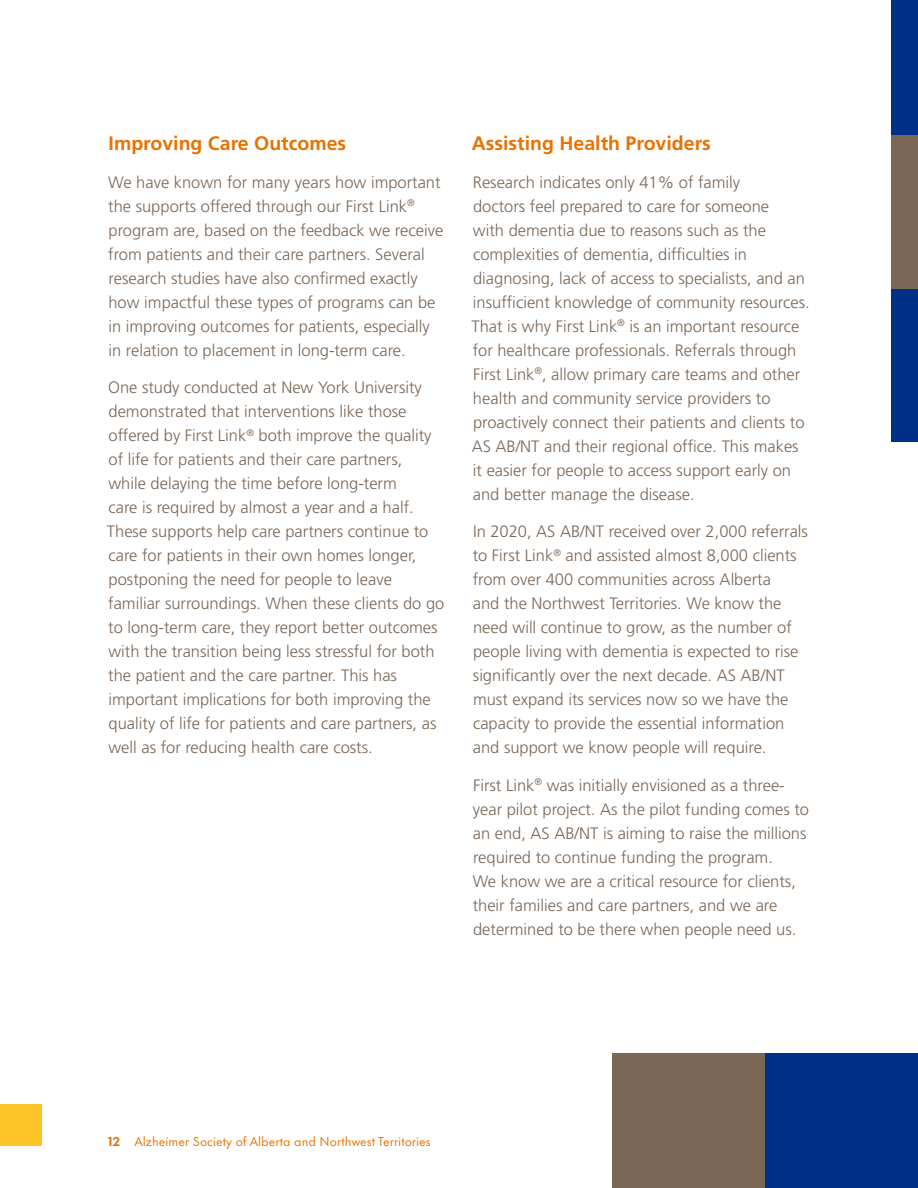
<style>
.page{position:relative;width:918px;height:1188px;background:#fff}
.page>*{position:absolute;margin:0;border:0;box-sizing:border-box;transform-origin:0 0}
.t1{font:700 19.5px "Frutiger";color:#e87200}
.t2{font:300 16.5px/24px "Frutiger";color:#7b6756}
.t3{font:12px "Futura Now Text";color:#e87200}
.s1{font-weight:700}
</style>
<div class="page">
<div style="left:612px;top:1053px;width:153px;height:135px;background:#7b6756"></div>
<div style="left:765px;top:1053px;width:153px;height:135px;background:#002f87"></div>
<div style="left:891px;top:0;width:27px;height:441px;background:#002f87"></div>
<div style="left:891px;top:135px;width:27px;height:153px;background:#7b6756"></div>
<div style="left:0;top:1104px;width:42px;height:42px;background:#ffc629"></div>
<p class="t1" style="left:109px;top:132px;width:239px">Improving Care Outcomes</p>
<p class="t2" style="left:108px;top:170px;width:337px">We have known for many years how important the supports offered through our First Link<sup>® </sup>program are, based on the feedback we receive from patients and their care partners. Several research studies have also confirmed exactly how impactful these types of programs can be in improving outcomes for patients, especially in relation to placement in long-term care.</p>
<p class="t2" style="left:107px;top:375px;width:339px">One study conducted at New York University demonstrated that interventions like those offered by First Link<sup>®</sup> both improve the quality of life for patients and their care partners,<br>while delaying the time before long-term<br>care is required by almost a year and a half.<br>These supports help care partners continue to care for patients in their own homes longer, postponing the need for people to leave familiar surroundings. When these clients do go to long-term care, they report better outcomes with the transition being less stressful for both the patient and the care partner. This has important implications for both improving the quality of life for patients and care partners, as well as for reducing health care costs.</p>
<p class="t1" style="left:472px;top:132px;width:241px">Assisting Health Providers</p>
<p class="t2" style="left:472px;top:170px;width:340px">Research indicates only 41% of family<br>doctors feel prepared to care for someone<br>with dementia due to reasons such as the complexities of dementia, difficulties in diagnosing, lack of access to specialists, and an insufficient knowledge of community resources.<br>That is why First Link<sup>®</sup> is an important resource for healthcare professionals. Referrals through First Link<sup>®</sup>, allow primary care teams and other health and community service providers to proactively connect their patients and clients to AS AB/NT and their regional office. This makes it easier for people to access support early on and better manage the disease.</p>
<p class="t2" style="left:473px;top:519px;width:337px">In 2020, AS AB/NT received over 2,000 referrals to First Link<sup>®</sup> and assisted almost 8,000 clients from over 400 communities across Alberta<br>and the Northwest Territories. We know the need will continue to grow, as the number of people living with dementia is expected to rise significantly over the next decade. AS AB/NT must expand its services now so we have the capacity to provide the essential information and support we know people will require.</p>
<p class="t2" style="left:473px;top:773px;width:338px">First Link<sup>®</sup> was initially envisioned as a three&shy;year pilot project. As the pilot funding comes to an end, AS AB/NT is aiming to raise the millions required to continue funding the program.<br>We know we are a critical resource for clients, their families and care partners, and we are determined to be there when people need us.</p>
<p class="t3" style="left:108px;top:1132px;width:324px"><span class="s1">12</span> Alzheimer Society of Alberta and Northwest Territories</p>
</div>
